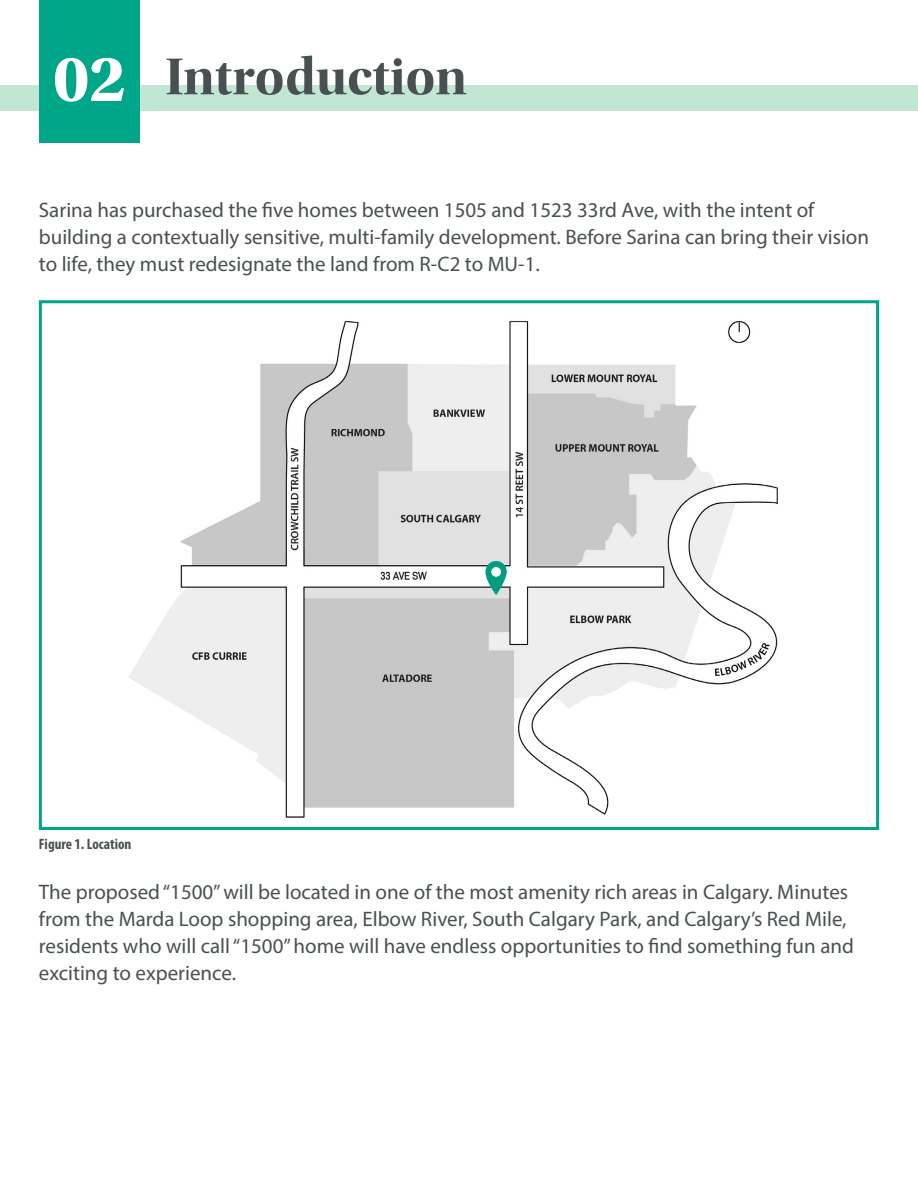
<style>
.page{position:relative;width:918px;height:1188px;background:#fff}
.page>*{position:absolute;margin:0;border:0;box-sizing:border-box;transform-origin:0 0}
.t1{font:700 67.5px "Utopia Std";color:#fff}
.t2{font:54px "Utopia Std Bold Disp";color:#495052}
.t3{font:21px/27px "Myriad Pro";color:#495052}
.t4{font:700 condensed 15px "Myriad Pro";color:#495052}
</style>
<div class="page">
<div style="left:0;top:85px;width:918px;height:26px;background:#c1e6d4"></div>
<img style="left:129px;top:321px;width:649px;height:497px">
<div style="left:39px;top:300px;width:840px;height:530px;border:3px solid #00a688"></div>
<div style="left:39px;top:0;width:100px;height:143px;background:#00a688"></div>
<h1 class="t1" style="left:53px;top:40px;width:73px">02</h1>
<h2 class="t2" style="left:165px;top:46px;width:303px">Introduction</h2>
<p class="t3" style="left:39px;top:196px;width:832px">Sarina has purchased the five homes between 1505 and 1523 33rd Ave, with the intent of building a contextually sensitive, multi-family development. Before Sarina can bring their vision to life, they must redesignate the land from R-C2 to MU-1.</p>
<p class="t4" style="left:39px;top:835px;width:94px">Figure 1. Location</p>
<p class="t3" style="left:39px;top:878px;width:817px">The proposed “1500” will be located in one of the most amenity rich areas in Calgary. Minutes from the Marda Loop shopping area, Elbow River, South Calgary Park, and Calgary’s Red Mile, residents who will call “1500” home will have endless opportunities to find something fun and exciting to experience.</p>
</div>
